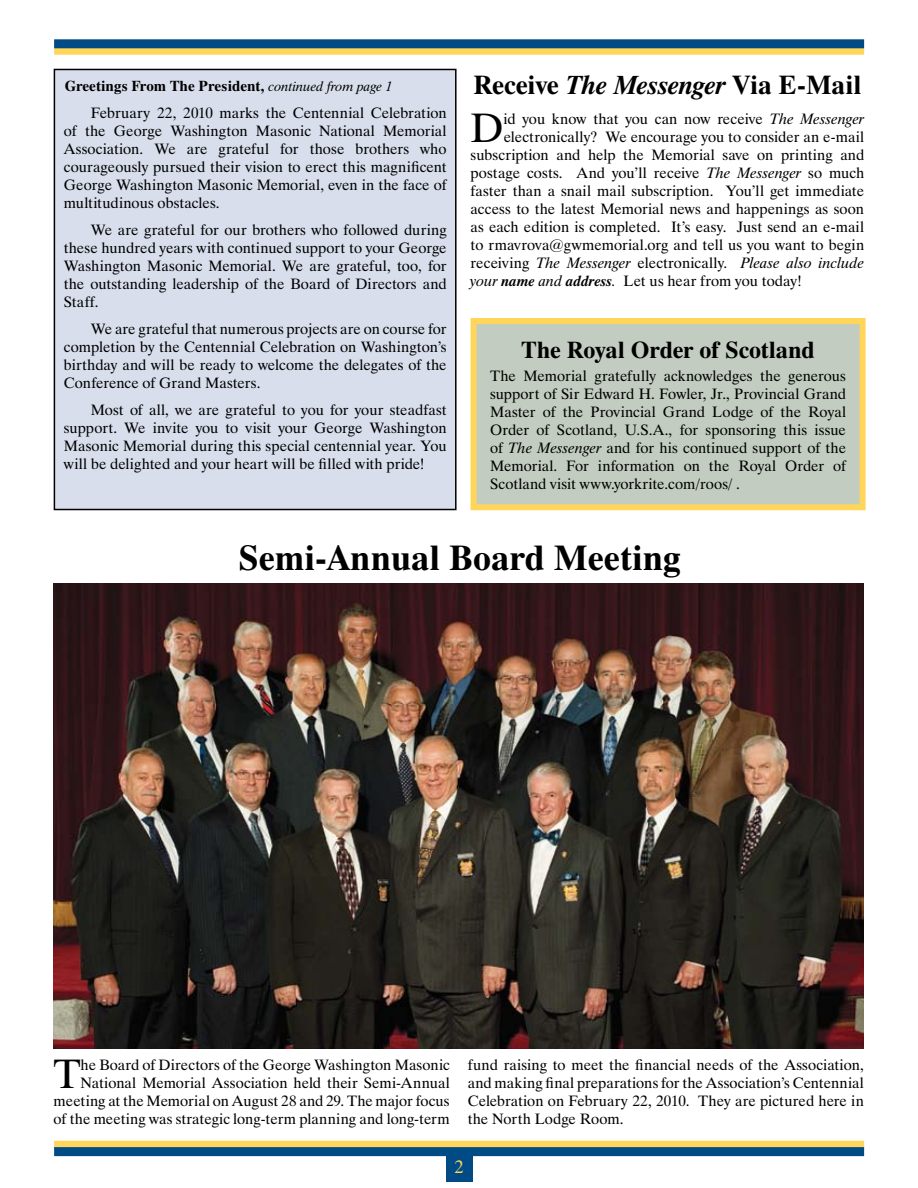
<style>
.page{position:relative;width:918px;height:1188px;background:#fff}
.page>*{position:absolute;margin:0;border:0;box-sizing:border-box;transform-origin:0 0}
.t1{font:40.95px "Dutch 801 BT";color:#000}
.t2{font:700 36px "Dutch 801 BT";color:#000}
.t3{font:700 27px "Dutch 801 BT";letter-spacing:-.005em;color:#000}
.t4{font:700 24px "Dutch 801 BT";letter-spacing:-.01em;color:#000}
.t5{font:18px "Dutch 801 BT";color:#ffd65a}
.t6{font:15px/18px "Dutch 801 BT";color:#000;text-align:justify}
.t7{font:italic 15px "Dutch 801 BT";letter-spacing:.005em;color:#000}
.s1{font-weight:700}
.s2{font-style:italic;font-size:13.5px}
.s3{font-style:italic}
.s4{font-style:normal}
.s5{font-weight:700;font-style:italic}
</style>
<div class="page">
<div style="left:474px;top:321px;width:389px;height:186px;background:#c2ccc0"></div>
<div style="left:471px;top:318px;width:395px;height:192px;border:6px solid #ffd65a"></div>
<div style="left:54px;top:69px;width:402px;height:441px;background:#d8deec"></div>
<div style="left:54px;top:69px;width:403px;height:441px;border:2px solid #000"></div>
<div style="left:446px;top:1150px;width:27px;height:32px;background:#004b85"></div>
<div style="left:54px;top:1141px;width:810px;height:9px;background:#ffd65a"></div>
<div style="left:54px;top:1147px;width:810px;height:9px;background:#004b85"></div>
<svg style="left:54px;top:48px;width:810px;height:7px;background:#f3d163"></svg>
<div style="left:54px;top:39px;width:810px;height:9px;background:#004b85"></div>
<img style="left:54px;top:584px;width:810px;height:464px">
<p class="t6" style="left:91px;top:72px;width:357px;line-height:27px;text-indent:-26px"><span class="s1">Greetings From The President,</span> <span class="s2">continued from page 1<br></span>February 22, 2010 marks the Centennial Celebration</p>
<p class="t6" style="left:64px;top:122px;width:384px">of the George Washington Masonic National Memorial Association. We are grateful for those brothers who courageously pursued their vision to erect this magnificent George Washington Masonic Memorial, even in the face of multitudinous obstacles.</p>
<p class="t6" style="left:64px;top:221px;width:384px;text-indent:27px">We are grateful for our brothers who followed during these hundred years with continued support to your George Washington Masonic Memorial. We are grateful, too, for the outstanding leadership of the Board of Directors and Staff.</p>
<p class="t6" style="left:64px;top:320px;width:384px;text-indent:27px">We are grateful that numerous projects are on course for completion by the Centennial Celebration on Washington’s birthday and will be ready to welcome the delegates of the Conference of Grand Masters.</p>
<p class="t6" style="left:64px;top:401px;width:384px;text-indent:27px">Most of all, we are grateful to you for your steadfast support. We invite you to visit your George Washington Masonic Memorial during this special centennial year. You will be delighted and your heart will be filled with pride!</p>
<h3 class="t3" style="left:473px;top:69px;width:389px">Receive <span class="s3">The Messenger</span> Via E-Mail</h3>
<h1 class="t1" style="left:471px;top:103px;width:35px">D</h1>
<p class="t6" style="left:504px;top:110px;width:362px">id you know that you can now receive <span class="s3">The Messenger</span></p>
<p class="t6" style="left:504px;top:128px;width:362px">electronically? We encourage you to consider an e-mail</p>
<p class="t6" style="left:471px;top:146px;width:395px">subscription and help the Memorial save on printing and</p>
<p class="t6" style="left:471px;top:164px;width:395px">postage costs. And you’ll receive <span class="s3">The Messenger</span> so much</p>
<p class="t6" style="left:471px;top:182px;width:395px">faster than a snail mail subscription. You’ll get immediate</p>
<p class="t6" style="left:471px;top:200px;width:395px">access to the latest Memorial news and happenings as soon</p>
<p class="t6" style="left:471px;top:218px;width:395px">as each edition is completed. It’s easy. Just send an e-mail</p>
<p class="t6" style="left:471px;top:236px;width:395px">to rmavrova@gwmemorial.org and tell us you want to begin</p>
<p class="t7" style="left:471px;top:254px;width:395px"><span class="s4">receiving</span> The Messenger <span class="s4">electronically.</span> Please also include</p>
<p class="t6" style="left:471px;top:272px;width:333px"><span class="s3">your</span> <span class="s5">name</span> <span class="s3">and</span> <span class="s5">address</span><span class="s3">.</span> Let us hear from you today!</p>
<h3 class="t4" style="left:522px;top:335px;width:295px">The Royal Order of Scotland</h3>
<p class="t6" style="left:490px;top:366px;width:358px">The Memorial gratefully acknowledges the generous support of Sir Edward H. Fowler, Jr., Provincial Grand Master of the Provincial Grand Lodge of the Royal Order of Scotland, U.S.A., for sponsoring this issue of <span class="s3">The Messenger</span> and for his continued support of the Memorial. For information on the Royal Order of Scotland visit www.yorkrite.com/roos/ .</p>
<h2 class="t2" style="left:238px;top:536px;width:445px">Semi-Annual Board Meeting</h2>
<p class="t6" style="left:54px;top:1056px;width:398px;text-align:right">he Board of Directors of the George Washington Masonic National Memorial Association held their Semi-Annual meeting at the Memorial on August 28 and 29. The major focus of the meeting was strategic long-term planning and long-term</p>
<p class="t6" style="left:468px;top:1056px;width:398px">fund raising to meet the financial needs of the Association, and making final preparations for the Association’s Centennial Celebration on February 22, 2010. They are pictured here in the North Lodge Room.</p>
<h1 class="t1" style="left:54px;top:1048px;width:28px">T</h1>
<p class="t5" style="left:455px;top:1156px;width:10px">2</p>
</div>
